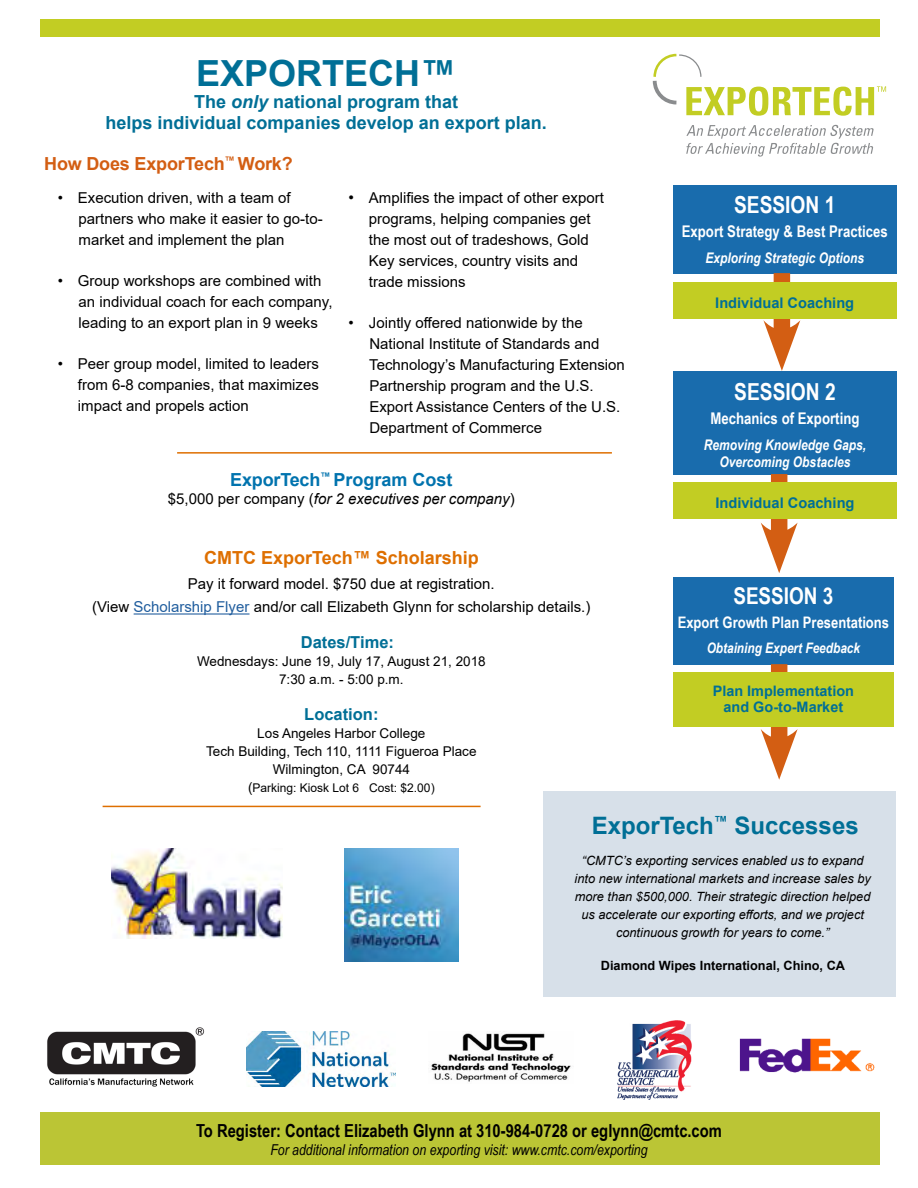
<style>
.page{position:relative;width:918px;height:1188px;background:#fff}
.page>*{position:absolute;margin:0;border:0;box-sizing:border-box;transform-origin:0 0}
.t1{font:700 36px "Arial";color:#006f96}
.t2{font:700 24px "Arial";color:#006f96}
.t3{font:700 23.4px "Arial Narrow";color:#fff}
.t4{font:700 23.1px "Arial Narrow";color:#fff}
.t5{font:700 18px/21.6px "Arial";color:#006f96;text-align:center}
.t6{font:700 18px "Arial Narrow";color:#000}
.t7{font:700 18px "Arial";color:#de6f00}
.t8{font:700 18px "Arial";letter-spacing:-.01em;color:#d35e13}
.t9{font:700 18px "Arial";color:#0073ae}
.t10{font:700 16.5px "Arial";color:#006f96}
.t11{font:700 16.05px "Arial Narrow";color:#fff}
.t12{font:700 15.9px "Arial Narrow";color:#fff}
.t13{font:15px/21px "Arial";color:#000}
.t14{font:italic 15px "Arial Narrow";color:#000}
.t15{font:italic 15px "Arial";color:#000}
.t16{font:italic 700 14.7px/17.5px "Arial Narrow";color:#fff;text-align:center}
.t17{font:700 14.7px "Arial";color:#006f96}
.t18{font:700 14.4px/15.9px "Arial";color:#006f96;text-align:center}
.t19{font:italic 700 14.4px "Arial Narrow";color:#fff}
.t20{font:13.5px/18px "Arial";color:#000;text-align:center}
.t21{font:italic 12.75px/18px "Arial";color:#000;text-align:center}
.t22{font:700 12.75px "Arial";color:#000}
.t23{font:12px "Arial";color:#000}
.s1{font-style:italic}
.s2{font-size:15.75px}
.s3{font-style:normal}
.s4{color:#215e9e}
.s5{font-size:13.5px}
</style>
<div class="page">
<div style="left:41px;top:19px;width:839px;height:18px;background:#c2cd23"></div>
<div style="left:41px;top:1112px;width:839px;height:53px;background:#bbc535"></div>
<svg style="left:653px;top:53px;width:233px;height:63px"></svg>
<svg style="left:686px;top:125px;width:188px;height:32px"></svg>
<img style="left:47px;top:1027px;width:157px;height:60px">
<img style="left:617px;top:1020px;width:74px;height:79px">
<img style="left:739px;top:1038px;width:136px;height:35px">
<img style="left:431px;top:1033px;width:140px;height:49px">
<img style="left:246px;top:1031px;width:149px;height:55px">
<div style="left:673px;top:185px;width:223px;height:89px;background:#196cad"></div>
<div style="left:774px;top:273px;width:16px;height:68px;background:#d35e13"></div>
<svg style="left:763px;top:320px;width:37px;height:51px"></svg>
<div style="left:673px;top:372px;width:224px;height:103px;background:#196cad"></div>
<div style="left:771px;top:474px;width:16px;height:69px;background:#d35e13"></div>
<svg style="left:761px;top:523px;width:37px;height:50px"></svg>
<div style="left:673px;top:577px;width:221px;height:87px;background:#196cad"></div>
<div style="left:673px;top:282px;width:223px;height:37px;background:#c2cd23"></div>
<div style="left:673px;top:482px;width:224px;height:37px;background:#c2cd23"></div>
<div style="left:771px;top:664px;width:16px;height:86px;background:#d35e13"></div>
<svg style="left:761px;top:729px;width:37px;height:51px"></svg>
<div style="left:673px;top:672px;width:221px;height:55px;background:#c2cd23"></div>
<hr style="left:103px;top:806px;width:378px;height:1px;background:#de6f00">
<hr style="left:177px;top:452px;width:435px;height:2px;background:#de6f00">
<hr style="left:134px;top:613px;width:116px;height:2px;background:#215e9e">
<img style="left:111px;top:848px;width:171px;height:91px">
<img style="left:345px;top:849px;width:113px;height:112px">
<div style="left:543px;top:791px;width:352px;height:205px;background:#d7e0e9"></div>
<h1 class="t1" style="left:196px;top:48px;width:262px">EXPORTECH™</h1>
<p class="t5" style="left:106px;top:91px;width:443px">The <span class="s1">only</span> national program that<br>helps individual companies develop an export plan.</p>
<p class="t8" style="left:44px;top:151px;width:250px">How Does ExporTech<sup>™</sup> Work?</p>
<p class="t13" style="left:79px;top:187px;width:246px;text-indent:-21px">• Execution driven, with a team of partners who make it easier to go-to&shy;market and implement the plan</p>
<p class="t13" style="left:79px;top:270px;width:256px;text-indent:-21px">• Group workshops are combined with an individual coach for each company, leading to an export plan in 9 weeks</p>
<p class="t13" style="left:78px;top:353px;width:242px;text-align:justify;text-indent:-20px">• Peer group model, limited to leaders from 6-8 companies, that maximizes impact and propels action</p>
<p class="t13" style="left:369px;top:187px;width:237px;text-indent:-20px"><span class="s2">•</span> Amplifies the impact of other export programs, helping companies get the most out of tradeshows, Gold<br>Key services, country visits and trade missions</p>
<p class="t13" style="left:369px;top:312px;width:257px;text-indent:-21px">• Jointly offered nationwide by the National Institute of Standards and Technology’s Manufacturing Extension Partnership program and the U.S.<br>Export Assistance Centers of the U.S.<br>Department of Commerce</p>
<p class="t9" style="left:230px;top:467px;width:224px">ExporTech<sup>™</sup> Program Cost</p>
<p class="t15" style="left:168px;top:489px;width:348px"><span class="s3">$5,000 per company (</span>for 2 executives per company<span class="s3">)</span></p>
<p class="t7" style="left:204px;top:545px;width:276px">CMTC ExporTech™ Scholarship</p>
<p class="t13" style="left:92px;top:572px;width:500px;line-height:23.2px;text-align:center">Pay it forward model. $750 due at registration.<br>(View <span class="s4">Scholarship Flyer</span> and/or call Elizabeth Glynn for scholarship details.)</p>
<p class="t10" style="left:301px;top:631px;width:95px">Dates/Time:</p>
<p class="t20" style="left:197px;top:653px;width:290px">Wednesdays: June 19, July 17, August 21, 2018<br>7:30 a.m. - 5:00 p.m.</p>
<p class="t10" style="left:304px;top:703px;width:76px">Location:</p>
<p class="t20" style="left:206px;top:725px;width:272px">Los Angeles Harbor College<br>Tech Building, Tech 110, 1111 Figueroa Place<br>Wilmington, CA 90744</p>
<p class="t23" style="left:248px;top:780px;width:188px"><span class="s5">(</span>Parking: Kiosk Lot 6 Cost: $2.00)</p>
<h3 class="t3" style="left:734px;top:187px;width:103px">SESSION 1</h3>
<p class="t11" style="left:682px;top:219px;width:208px">Export Strategy &amp; Best Practices</p>
<p class="t16" style="left:705px;top:248px;width:160px">Exploring Strategic Options</p>
<p class="t17" style="left:715px;top:293px;width:140px">Individual Coaching</p>
<h3 class="t3" style="left:734px;top:374px;width:103px">SESSION 2</h3>
<p class="t11" style="left:710px;top:406px;width:151px">Mechanics of Exporting</p>
<p class="t16" style="left:704px;top:435px;width:164px">Removing Knowledge Gaps,<br>Overcoming Obstacles</p>
<p class="t17" style="left:715px;top:493px;width:141px">Individual Coaching</p>
<h3 class="t4" style="left:733px;top:579px;width:102px">SESSION 3</h3>
<p class="t12" style="left:678px;top:610px;width:213px">Export Growth Plan Presentations</p>
<p class="t19" style="left:707px;top:637px;width:155px">Obtaining Expert Feedback</p>
<p class="t18" style="left:713px;top:684px;width:143px">Plan Implementation and Go-to-Market</p>
<h2 class="t2" style="left:592px;top:809px;width:268px">ExporTech<sup>™</sup> Successes</h2>
<p class="t21" style="left:575px;top:852px;width:298px">“CMTC’s exporting services enabled us to expand into new international markets and increase sales by more than $500,000. Their strategic direction helped us accelerate our exporting efforts, and we project continuous growth for years to come.”</p>
<p class="t22" style="left:601px;top:957px;width:246px">Diamond Wipes International, Chino, CA</p>
<p class="t6" style="left:196px;top:1117px;width:527px">To Register: Contact Elizabeth Glynn at 310-984-0728 or eglynn@cmtc.com</p>
<p class="t14" style="left:270px;top:1139px;width:379px">For additional information on exporting visit: www.cmtc.com/exporting</p>
</div>
